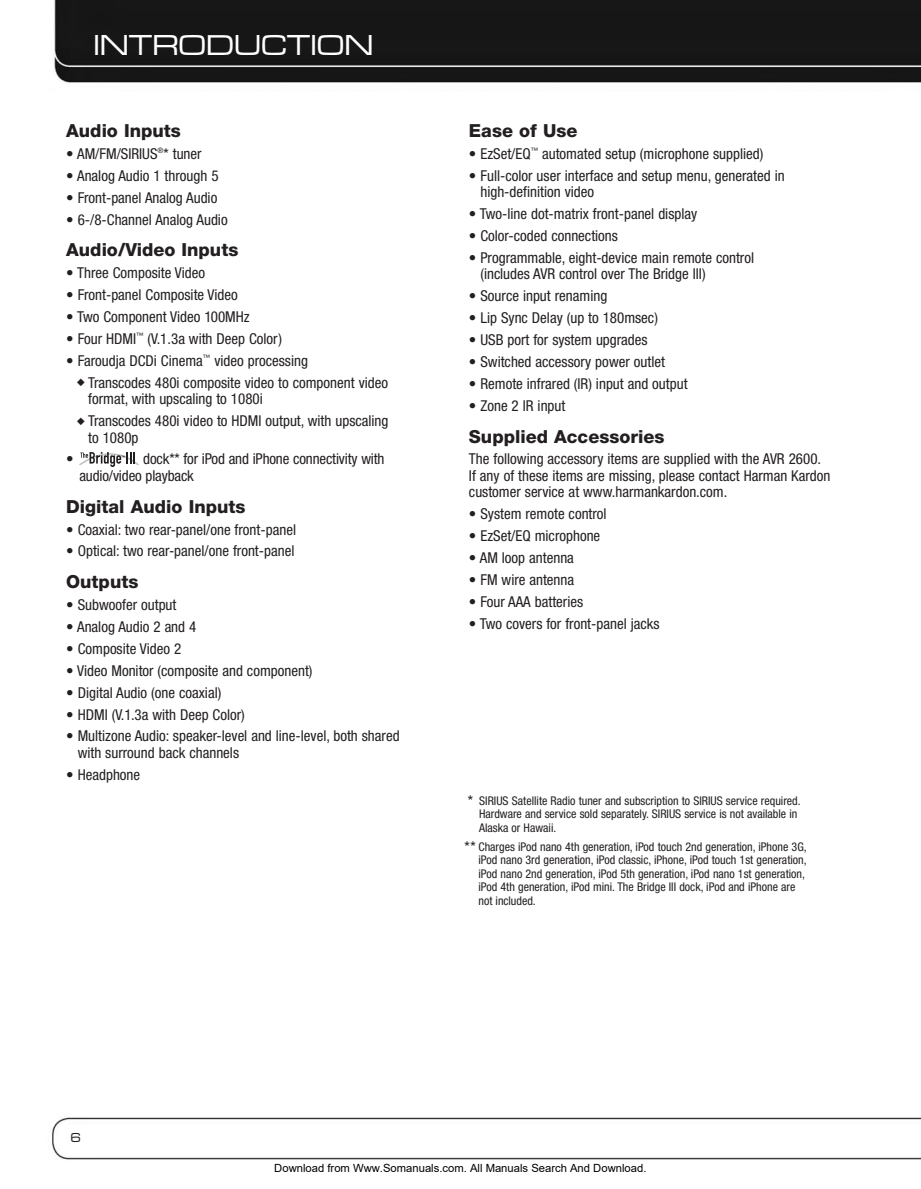
<style>
.page{position:relative;width:921px;height:1189px;background:#fff}
.page>*{position:absolute;margin:0;border:0;box-sizing:border-box;transform-origin:0 0}
.t1{font:30px "Microgramma EF Medium Extend";color:#fff}
.t2{font:800 18px "Helvetica Neue";color:#231f20}
.t3{font:condensed 15px/16.5px "Helvetica Neue";color:#231f20}
.t4{font:13.5px "Microgramma EF Medium Extend";color:#231f20;scale:.9 1}
.t5{font:condensed 12px/13.5px "Helvetica Neue";color:#231f20}
.t6{font:11.25px "Arial";color:#000}
.s1{font-size:15px}
</style>
<div class="page">
<div style="left:53px;top:0;width:867px;height:83px;background:#161616"></div>
<img style="left:52px;top:1117px;width:868px;height:43px">
<svg style="left:79px;top:452px;width:60px;height:15px"></svg>
<h1 class="t1" style="left:93px;top:36px;width:281px">INTRODUCTION</h1>
<p class="t2" style="left:66px;top:124px;width:116px">Audio Inputs</p>
<p class="t3" style="left:66px;top:146px;width:137px">• AM/FM/SIRIUS<sup>®</sup>* tuner</p>
<p class="t3" style="left:66px;top:168px;width:154px">• Analog Audio 1 through 5</p>
<p class="t3" style="left:66px;top:190px;width:152px">• Front-panel Analog Audio</p>
<p class="t3" style="left:66px;top:212px;width:163px">• 6-/8-Channel Analog Audio</p>
<p class="t2" style="left:66px;top:243px;width:173px">Audio/Video Inputs</p>
<p class="t3" style="left:66px;top:266px;width:140px">• Three Composite Video</p>
<p class="t3" style="left:66px;top:288px;width:173px">• Front-panel Composite Video</p>
<p class="t3" style="left:66px;top:310px;width:185px">• Two Component Video 100MHz</p>
<p class="t3" style="left:66px;top:331px;width:217px">• Four HDMI<sup>™</sup> (V.1.3a with Deep Color)</p>
<p class="t3" style="left:66px;top:353px;width:243px">• Faroudja DCDi Cinema<sup>™</sup> video processing</p>
<p class="t3" style="left:88px;top:375px;width:301px;text-indent:-11px">◆ Transcodes 480i composite video to component video format, with upscaling to 1080i</p>
<p class="t3" style="left:88px;top:414px;width:301px;text-indent:-11px">◆ Transcodes 480i video to HDMI output, with upscaling to 1080p</p>
<p class="t3" style="left:66px;top:452px;width:9px">•</p>
<p class="t3" style="left:79px;top:452px;width:306px;text-indent:64px">dock** for iPod and iPhone connectivity with audio/video playback</p>
<p class="t2" style="left:66px;top:500px;width:181px">Digital Audio Inputs</p>
<p class="t3" style="left:66px;top:522px;width:231px">• Coaxial: two rear-panel/one front-panel</p>
<p class="t3" style="left:66px;top:544px;width:229px">• Optical: two rear-panel/one front-panel</p>
<p class="t2" style="left:66px;top:575px;width:74px">Outputs</p>
<p class="t3" style="left:66px;top:598px;width:112px">• Subwoofer output</p>
<p class="t3" style="left:66px;top:620px;width:131px">• Analog Audio 2 and 4</p>
<p class="t3" style="left:66px;top:641px;width:116px">• Composite Video 2</p>
<p class="t3" style="left:66px;top:663px;width:248px">• Video Monitor (composite and component)</p>
<p class="t3" style="left:66px;top:685px;width:156px">• Digital Audio (one coaxial)</p>
<p class="t3" style="left:66px;top:707px;width:180px">• HDMI (V.1.3a with Deep Color)</p>
<p class="t3" style="left:78px;top:729px;width:323px;text-indent:-11px">• Multizone Audio: speaker-level and line-level, both shared with surround back channels</p>
<p class="t3" style="left:66px;top:767px;width:75px">• Headphone</p>
<p class="t2" style="left:469px;top:124px;width:110px">Ease of Use</p>
<p class="t3" style="left:469px;top:146px;width:296px">• EzSet/EQ<sup>™</sup> automated setup (microphone supplied)</p>
<p class="t3" style="left:480px;top:168px;width:306px;text-indent:-11px">• Full-color user interface and setup menu, generated in high-definition video</p>
<p class="t3" style="left:469px;top:207px;width:230px">• Two-line dot-matrix front-panel display</p>
<p class="t3" style="left:469px;top:229px;width:150px">• Color-coded connections</p>
<p class="t3" style="left:480px;top:251px;width:275px;text-indent:-11px">• Programmable, eight-device main remote control (includes AVR control over The Bridge III)</p>
<p class="t3" style="left:469px;top:289px;width:140px">• Source input renaming</p>
<p class="t3" style="left:469px;top:311px;width:190px">• Lip Sync Delay (up to 180msec)</p>
<p class="t3" style="left:469px;top:333px;width:180px">• USB port for system upgrades</p>
<p class="t3" style="left:469px;top:355px;width:197px">• Switched accessory power outlet</p>
<p class="t3" style="left:469px;top:377px;width:220px">• Remote infrared (IR) input and output</p>
<p class="t3" style="left:469px;top:398px;width:98px">• Zone 2 IR input</p>
<p class="t2" style="left:469px;top:430px;width:197px">Supplied Accessories</p>
<p class="t3" style="left:469px;top:452px;width:363px">The following accessory items are supplied with the AVR 2600.<br>If any of these items are missing, please contact Harman Kardon customer service at www.harmankardon.com.</p>
<p class="t3" style="left:469px;top:507px;width:139px">• System remote control</p>
<p class="t3" style="left:469px;top:529px;width:133px">• EzSet/EQ microphone</p>
<p class="t3" style="left:469px;top:551px;width:106px">• AM loop antenna</p>
<p class="t3" style="left:469px;top:573px;width:107px">• FM wire antenna</p>
<p class="t3" style="left:469px;top:595px;width:116px">• Four AAA batteries</p>
<p class="t3" style="left:469px;top:616px;width:192px">• Two covers for front-panel jacks</p>
<p class="t5" style="left:479px;top:795px;width:323px;text-indent:-11px"><span class="s1">*</span> SIRIUS Satellite Radio tuner and subscription to SIRIUS service required.<br>Hardware and service sold separately. SIRIUS service is not available in<br>Alaska or Hawaii.</p>
<p class="t5" style="left:478px;top:841px;width:329px;text-indent:-14px"><span class="s1">**</span> Charges iPod nano 4th generation, iPod touch 2nd generation, iPhone 3G, iPod nano 3rd generation, iPod classic, iPhone, iPod touch 1st generation, iPod nano 2nd generation, iPod 5th generation, iPod nano 1st generation, iPod 4th generation, iPod mini. The Bridge III dock, iPod and iPhone are not included.</p>
<p class="t4" style="left:71px;top:1133px;width:12px">6</p>
<p class="t6" style="left:274px;top:1161px;width:373px">Download from Www.Somanuals.com. All Manuals Search And Download.</p>
</div>
